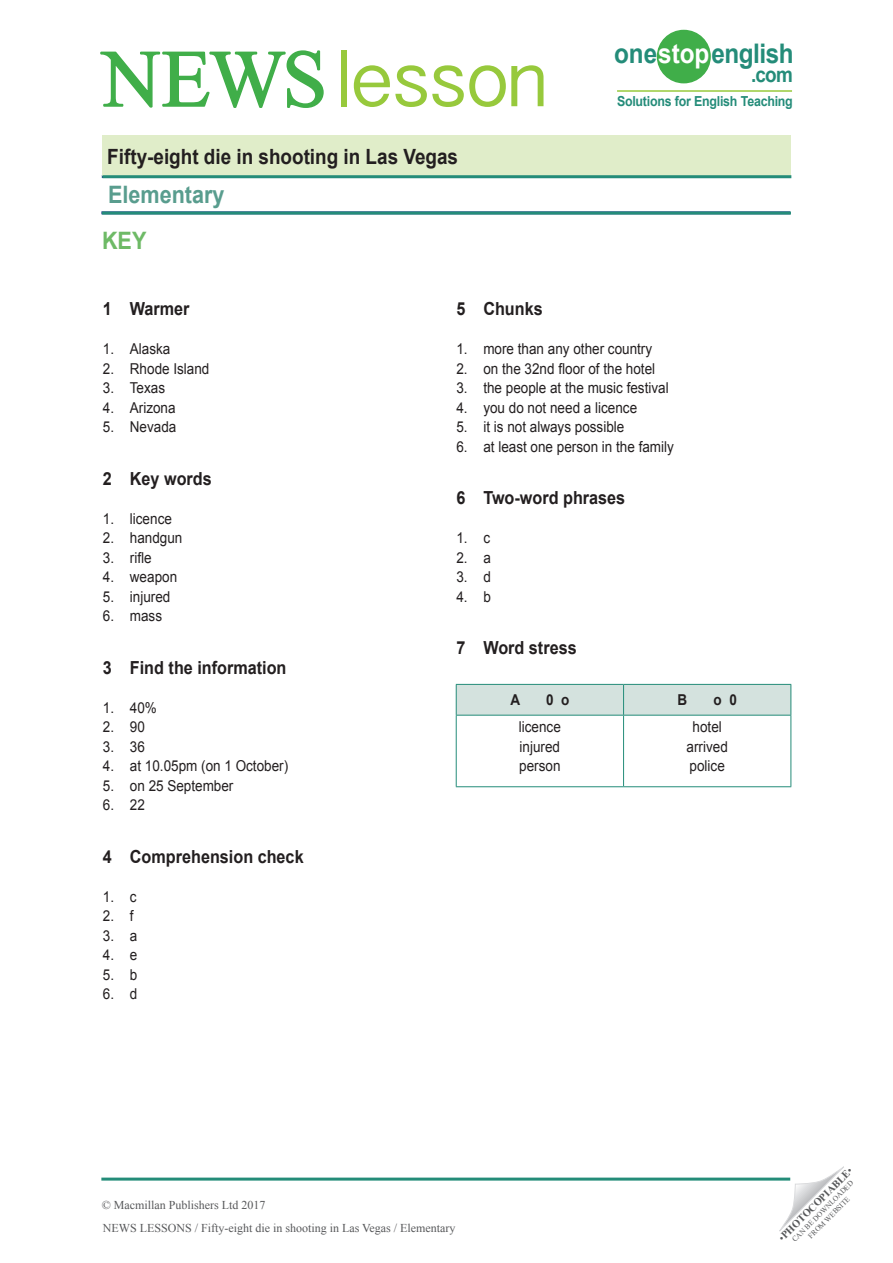
<style>
.page{position:relative;width:893px;height:1263px;background:#fff}
.page>*{position:absolute;margin:0;border:0;box-sizing:border-box;transform-origin:0 0}
.t1{font:75px "Telugu Sangam MN";letter-spacing:-.04em;color:#97c93c}
.t2{font:700 27px "Arial";letter-spacing:-.02em;color:#248c79;scale:.9 1}
.t3{font:700 24px "Arial";color:#599d8e;scale:.9 1}
.key_title{font:700 24px "Arial";color:#6eba66;scale:.9 1}
.t4{font:700 21px "Arial";color:#231f20;scale:.9 1}
.t5{font:700 21px "Arial";color:#248c79;scale:.9 1}
.body_text{font:700 18px "Arial";color:#231f20;scale:.9 1}
.key_exercise_titles{font:15px "Arial";color:#231f20;scale:.9 1}
.key_exercise_titles-2{font:700 15px "Arial";color:#231f20;scale:.9 1}
.t6{font:700 13.8px "Arial";letter-spacing:-.02em;color:#248c79;scale:.9 1}
.t7{font:12px "Times New Roman";color:#57585a}
.t8{font:700 10.5px "Times New Roman";color:#57585a}
.t9{font:7.5px/9px "Times New Roman";color:#57585a;text-align:center}
.s1{font-family:"Times New Roman";font-size:81px;color:#40ae49}
.s2{color:#fff}
.s3{font-weight:400}
</style>
<div class="page">
<svg style="left:779px;top:1167px;width:65px;height:64px"></svg>
<hr style="left:101px;top:211px;width:689px;height:3px;background:#253f8e">
<hr style="left:101px;top:1177px;width:689px;height:3px;background:#248c79">
<div style="left:102px;top:135px;width:689px;height:41px;background:#e0edc9"></div>
<hr style="left:102px;top:175px;width:689px;height:3px;background:#248c79">
<hr style="left:102px;top:212px;width:689px;height:3px;background:#248c79">
<svg style="left:100px;top:50px;width:224px;height:58px"></svg>
<div style="left:658px;top:31px;width:52px;height:52px;background:#40ae49;border-radius:50%"></div>
<div style="left:657px;top:30px;width:54px;height:53px;border:2px solid #40ae49;border-radius:50%"></div>
<hr style="left:617px;top:90px;width:175px;height:2px;background:#97c93c">
<div style="left:457px;top:685px;width:333px;height:30px;background:#d4e2de"></div>
<hr style="left:456px;top:684px;width:168px;height:1px;background:#248c79">
<hr style="left:456px;top:685px;width:1px;height:30px;background:#248c79">
<hr style="left:624px;top:684px;width:167px;height:1px;background:#248c79">
<hr style="left:623px;top:685px;width:1px;height:30px;background:#248c79">
<hr style="left:790px;top:685px;width:1px;height:30px;background:#248c79">
<hr style="left:456px;top:715px;width:168px;height:1px;background:#248c79">
<hr style="left:456px;top:715px;width:1px;height:71px;background:#248c79">
<hr style="left:624px;top:715px;width:167px;height:1px;background:#248c79">
<hr style="left:623px;top:715px;width:1px;height:71px;background:#248c79">
<hr style="left:790px;top:715px;width:1px;height:71px;background:#248c79">
<hr style="left:456px;top:786px;width:168px;height:1px;background:#248c79">
<hr style="left:624px;top:786px;width:167px;height:1px;background:#248c79">
<h1 class="t1" style="left:102px;top:36px;width:446px"><span class="s1">NEWS</span>lesson</h1>
<h2 class="t2" style="left:614px;top:36px;width:201px">one <span class="s2">stop</span> english</h2>
<h3 class="t5" style="left:751px;top:60px;width:48px">.com</h3>
<p class="t6" style="left:617px;top:92px;width:197px">Solutions for English Teaching</p>
<h3 class="t4" style="left:107px;top:143px;width:391px">Fifty-eight die in shooting in Las Vegas</h3>
<h3 class="t3" style="left:108px;top:179px;width:131px">Elementary</h3>
<p class="key_title" style="left:102px;top:225px;width:51px">KEY</p>
<p class="body_text" style="left:103px;top:297px;width:98px">1 Warmer</p>
<p class="key_exercise_titles" style="left:103px;top:339px;width:77px">1. Alaska</p>
<p class="key_exercise_titles" style="left:103px;top:358px;width:120px">2. Rhode Island</p>
<p class="key_exercise_titles" style="left:103px;top:378px;width:71px">3. Texas</p>
<p class="key_exercise_titles" style="left:103px;top:397px;width:82px">4. Arizona</p>
<p class="key_exercise_titles" style="left:103px;top:417px;width:83px">5. Nevada</p>
<p class="body_text" style="left:103px;top:466px;width:123px">2 Key words</p>
<p class="key_exercise_titles" style="left:103px;top:508px;width:78px">1. licence</p>
<p class="key_exercise_titles" style="left:103px;top:528px;width:90px">2. handgun</p>
<p class="key_exercise_titles" style="left:103px;top:547px;width:56px">3. rifle</p>
<p class="key_exercise_titles" style="left:103px;top:567px;width:84px">4. weapon</p>
<p class="key_exercise_titles" style="left:103px;top:586px;width:77px">5. injured</p>
<p class="key_exercise_titles" style="left:103px;top:606px;width:67px">6. mass</p>
<p class="body_text" style="left:103px;top:655px;width:206px">3 Find the information</p>
<p class="key_exercise_titles" style="left:103px;top:697px;width:62px">1. 40%</p>
<p class="key_exercise_titles" style="left:103px;top:717px;width:48px">2. 90</p>
<p class="key_exercise_titles" style="left:103px;top:736px;width:48px">3. 36</p>
<p class="key_exercise_titles" style="left:103px;top:756px;width:207px">4. at 10.05pm (on 1 October)</p>
<p class="key_exercise_titles" style="left:103px;top:775px;width:147px">5. on 25 September</p>
<p class="key_exercise_titles" style="left:103px;top:795px;width:48px">6. 22</p>
<p class="body_text" style="left:103px;top:844px;width:225px">4 Comprehension check</p>
<p class="key_exercise_titles" style="left:103px;top:886px;width:39px">1. c</p>
<p class="key_exercise_titles" style="left:103px;top:906px;width:36px">2. f</p>
<p class="key_exercise_titles" style="left:103px;top:925px;width:40px">3. a</p>
<p class="key_exercise_titles" style="left:103px;top:945px;width:40px">4. e</p>
<p class="key_exercise_titles" style="left:103px;top:964px;width:40px">5. b</p>
<p class="key_exercise_titles" style="left:103px;top:984px;width:40px">6. d</p>
<p class="body_text" style="left:456px;top:297px;width:98px">5 Chunks</p>
<p class="key_exercise_titles" style="left:456px;top:339px;width:219px">1. more than any other country</p>
<p class="key_exercise_titles" style="left:456px;top:358px;width:222px">2. on the 32nd floor of the hotel</p>
<p class="key_exercise_titles" style="left:456px;top:378px;width:237px">3. the people at the music festival</p>
<p class="key_exercise_titles" style="left:456px;top:397px;width:202px">4. you do not need a licence</p>
<p class="key_exercise_titles" style="left:456px;top:417px;width:188px">5. it is not always possible</p>
<p class="key_exercise_titles" style="left:456px;top:436px;width:243px">6. at least one person in the family</p>
<p class="body_text" style="left:456px;top:486px;width:189px">6 Two-word phrases</p>
<p class="key_exercise_titles" style="left:456px;top:528px;width:39px">1. c</p>
<p class="key_exercise_titles" style="left:456px;top:547px;width:40px">2. a</p>
<p class="key_exercise_titles" style="left:456px;top:567px;width:40px">3. d</p>
<p class="key_exercise_titles" style="left:456px;top:586px;width:40px">4. b</p>
<p class="body_text" style="left:456px;top:636px;width:135px">7 Word stress</p>
<p class="key_exercise_titles-2" style="left:510px;top:690px;width:12px">A</p>
<p class="key_exercise_titles-2" style="left:546px;top:690px;width:27px">0 o</p>
<p class="key_exercise_titles-2" style="left:678px;top:690px;width:12px">B</p>
<p class="key_exercise_titles-2" style="left:714px;top:690px;width:27px">o 0</p>
<p class="key_exercise_titles" style="left:519px;top:717px;width:48px">licence</p>
<p class="key_exercise_titles" style="left:520px;top:736px;width:47px">injured</p>
<p class="key_exercise_titles" style="left:519px;top:756px;width:47px">person</p>
<p class="key_exercise_titles" style="left:693px;top:717px;width:34px">hotel</p>
<p class="key_exercise_titles" style="left:687px;top:736px;width:47px">arrived</p>
<p class="key_exercise_titles" style="left:690px;top:756px;width:41px">police</p>
<p class="t7" style="left:102px;top:1197px;width:165px">© Macmillan Publishers Ltd 2017</p>
<p class="t7" style="left:103px;top:1220px;width:354px">NEWS LESSONS / Fifty-eight die in shooting in Las Vegas / Elementary</p>
<p class="t8" style="left:775px;top:1234px;width:101px;rotate:-45deg"><span class="s3">•</span>PHOTOCOPIABLE<span class="s3">•</span></p>
<p class="t9" style="left:790px;top:1237px;width:85px;rotate:-45deg">CAN BE DOWNLOADED<br>FROM WEBSITE</p>
</div>
